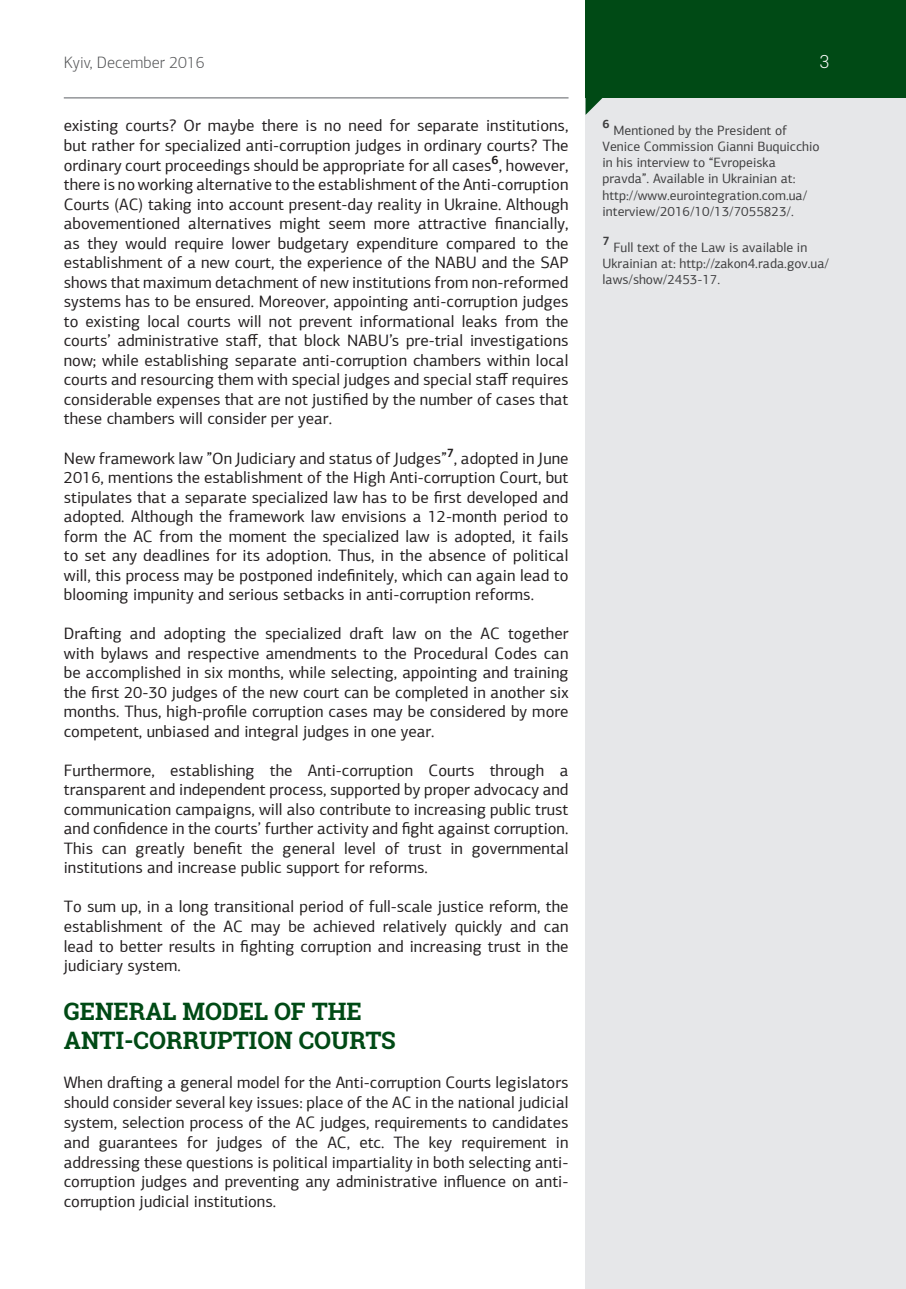
<style>
.page{position:relative;width:906px;height:1289px;background:#fff}
.page>*{position:absolute;margin:0;border:0;box-sizing:border-box;transform-origin:0 0}
.t1{font:700 24px "Roboto Slab";color:#004a15}
.t2{font:300 18px "Roboto Slab";color:#fff}
.t3{font:16.5px/19.5px "PF Agora Sans Pro";color:#231f20;text-align:justify}
.t4{font:300 16.5px "PF Agora Sans Pro";color:#57585a}
.t5{font:13.5px/16.2px "PF Agora Sans Pro";color:#3e3e3f}
.t6{font:700 12.3px "PF Agora Sans Pro";color:#3e3e3f}
</style>
<div class="page">
<div style="left:585px;top:0;width:321px;height:1288px;background:#e6e7e9"></div>
<div style="left:585px;top:0;width:321px;height:98px;background:#004a15"></div>
<hr style="left:64px;top:97px;width:504px;height:2px;background:#939598">
<svg style="left:585px;top:98px;width:18px;height:17px"></svg>
<p class="t4" style="left:64px;top:53px;width:142px">Kyiv, December 2016</p>
<p class="t2" style="left:819px;top:49px;width:11px">3</p>
<p class="t3" style="left:64px;top:116px;width:506px">existing courts? Or maybe there is no need for separate institutions, but rather for specialized anti-corruption judges in ordinary courts? The ordinary court proceedings should be appropriate for all cases<sup>6</sup>, however, there is no working alternative to the establishment of the Anti-corruption Courts (AC) taking into account present-day reality in Ukraine. Although abovementioned alternatives might seem more attractive financially, as they would require lower budgetary expenditure compared to the establishment of a new court, the experience of the NABU and the SAP shows that maximum detachment of new institutions from non-reformed systems has to be ensured. Moreover, appointing anti-corruption judges to existing local courts will not prevent informational leaks from the courts’ administrative staff, that block NABU’s pre-trial investigations now; while establishing separate anti-corruption chambers within local courts and resourcing them with special judges and special staff requires considerable expenses that are not justified by the number of cases that these chambers will consider per year.</p>
<p class="t3" style="left:64px;top:448px;width:506px">New framework law ”On Judiciary and status of Judges”<sup>7</sup>, adopted in June 2016, mentions the establishment of the High Anti-corruption Court, but stipulates that a separate specialized law has to be first developed and adopted. Although the framework law envisions a 12-month period to form the AC from the moment the specialized law is adopted, it fails to set any deadlines for its adoption. Thus, in the absence of political will, this process may be postponed indefinitely, which can again lead to blooming impunity and serious setbacks in anti-corruption reforms.</p>
<p class="t3" style="left:64px;top:624px;width:506px">Drafting and adopting the specialized draft law on the AC together with bylaws and respective amendments to the Procedural Codes can be accomplished in six months, while selecting, appointing and training the first 20-30 judges of the new court can be completed in another six months. Thus, high-profile corruption cases may be considered by more competent, unbiased and integral judges in one year.</p>
<p class="t3" style="left:64px;top:760px;width:506px">Furthermore, establishing the Anti-corruption Courts through a transparent and independent process, supported by proper advocacy and communication campaigns, will also contribute to increasing public trust and confidence in the courts’ further activity and fight against corruption.<br>This can greatly benefit the general level of trust in governmental institutions and increase public support for reforms.</p>
<p class="t3" style="left:64px;top:897px;width:506px">To sum up, in a long transitional period of full-scale justice reform, the establishment of the AC may be achieved relatively quickly and can lead to better results in fighting corruption and increasing trust in the judiciary system.</p>
<p class="t1" style="left:64px;top:994px;width:300px">GENERAL MODEL OF THE</p>
<p class="t1" style="left:64px;top:1023px;width:333px">ANTI-CORRUPTION COURTS</p>
<p class="t3" style="left:64px;top:1072px;width:506px">When drafting a general model for the Anti-corruption Courts legislators should consider several key issues: place of the AC in the national judicial system, selection process of the AC judges, requirements to candidates and guarantees for judges of the AC, etc. The key requirement in addressing these questions is political impartiality in both selecting anti&shy;corruption judges and preventing any administrative influence on anti&shy;corruption judicial institutions.</p>
<p class="t6" style="left:602px;top:116px;width:9px">6</p>
<p class="t5" style="left:602px;top:122px;width:219px;text-indent:11px">Mentioned by the President of Venice Commission Gianni Buquicchio in his interview to “Evropeiska pravda”. Available in Ukrainian at: http://www.eurointegration.com.ua/ interview/2016/10/13/7055823/.</p>
<p class="t6" style="left:602px;top:233px;width:9px">7</p>
<p class="t5" style="left:602px;top:239px;width:228px;text-indent:11px">Full text of the Law is available in<br>Ukrainian at: http://zakon4.rada.gov.ua/ laws/show/2453-17.</p>
</div>
